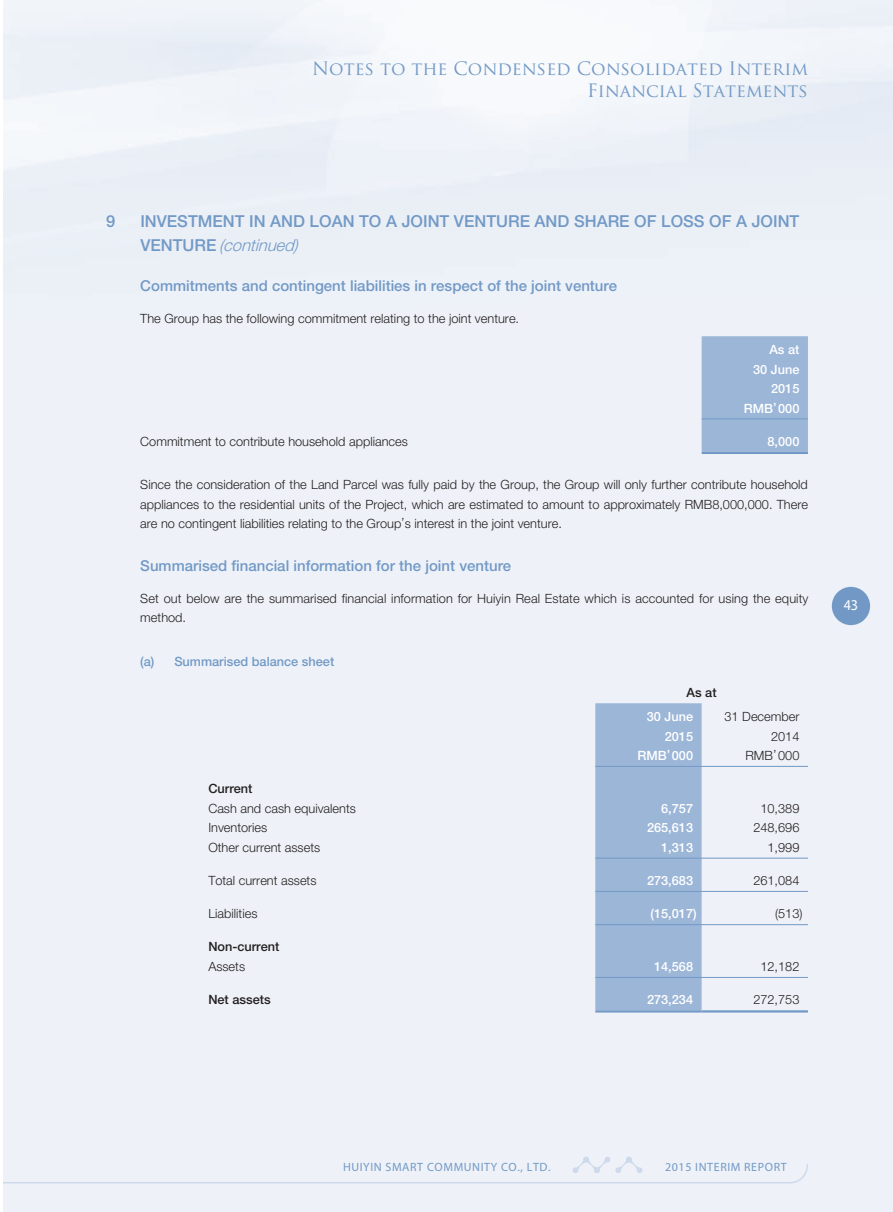
<style>
.page{position:relative;width:893px;height:1212px;background:#fff}
.page>*{position:absolute;margin:0;border:0;box-sizing:border-box;transform-origin:0 0}
.t1{font:18px/21.8px "Trajan Pro";color:#7299c6;text-align:right}
._3__標題{font:500 16.5px "Helvetica Neue LT Std";color:#7299c6}
._3__標題-2{font:italic 300 16.5px "Helvetica Neue LT Std";color:#7299c6}
._4__副標題{font:500 15px "Helvetica Neue LT Std";color:#7299c6}
.t2{font:15px "Myriad Pro";color:#fff;scale:.95 1}
._1__內文{font:300 12.75px/19.5px "Helvetica Neue LT Std";color:#231f20;text-align:justify}
._1__內文-2{font:500 12.75px "Helvetica Neue LT Std";color:#fff}
._1__內文-3{font:500 12.75px "Helvetica Neue LT Std";color:#231f20}
._5__副副標題{font:500 12.75px "Helvetica Neue LT Std";color:#7299c6}
.t3{font:12px "Myriad Pro";letter-spacing:.05em;color:#7299c6}
.s1{font-weight:500;font-style:normal}
</style>
<div class="page">
<div style="left:832px;top:587px;width:38px;height:38px;background:#7299c6;border-radius:50%"></div>
<svg style="left:3px;top:1156px;width:806px;height:28px;background:#ebf0f7"></svg>
<div style="left:702px;top:336px;width:106px;height:116px;background:#9cb6d8"></div>
<hr style="left:702px;top:418px;width:106px;height:1px;background:#7299c6">
<hr style="left:702px;top:452px;width:106px;height:2px;background:#7299c6">
<div style="left:595px;top:703px;width:107px;height:307px;background:#9cb6d8"></div>
<hr style="left:595px;top:766px;width:107px;height:1px;background:#7299c6">
<hr style="left:702px;top:766px;width:106px;height:1px;background:#7299c6">
<hr style="left:595px;top:858px;width:107px;height:1px;background:#7299c6">
<hr style="left:702px;top:858px;width:106px;height:1px;background:#7299c6">
<hr style="left:595px;top:891px;width:107px;height:1px;background:#7299c6">
<hr style="left:702px;top:891px;width:106px;height:1px;background:#7299c6">
<hr style="left:595px;top:924px;width:107px;height:1px;background:#7299c6">
<hr style="left:702px;top:924px;width:106px;height:1px;background:#7299c6">
<hr style="left:595px;top:977px;width:107px;height:1px;background:#7299c6">
<hr style="left:702px;top:977px;width:106px;height:1px;background:#7299c6">
<hr style="left:595px;top:1010px;width:107px;height:2px;background:#7299c6">
<hr style="left:702px;top:1010px;width:106px;height:2px;background:#7299c6">
<h1 class="t1" style="left:312px;top:58px;width:497px">Notes to the Condensed Consolidated Interim<br>Financial Statements</h1>
<p class="_3__標題" style="left:106px;top:212px;width:11px">9</p>
<p class="_3__標題" style="left:140px;top:212px;width:660px">INVESTMENT IN AND LOAN TO A JOINT VENTURE AND SHARE OF LOSS OF A JOINT</p>
<p class="_3__標題-2" style="left:140px;top:235px;width:160px"><span class="s1">V E N T U R E</span> (continued)</p>
<p class="_4__副標題" style="left:140px;top:277px;width:478px">Commitments and contingent liabilities in respect of the joint venture</p>
<p class="_1__內文" style="left:140px;top:308px;width:380px">The Group has the following commitment relating to the joint venture.</p>
<p class="_1__內文-2" style="left:769px;top:342px;width:32px">As at</p>
<p class="_1__內文-2" style="left:753px;top:361px;width:48px">30 June</p>
<p class="_1__內文-2" style="left:771px;top:381px;width:30px">2015</p>
<p class="_1__內文-2" style="left:744px;top:400px;width:57px">RMB’000</p>
<p class="_1__內文" style="left:140px;top:431px;width:269px">Commitment to contribute household appliances</p>
<p class="_1__內文-2" style="left:767px;top:433px;width:33px">8,000</p>
<p class="_1__內文" style="left:140px;top:474px;width:669px">Since the consideration of the Land Parcel was fully paid by the Group, the Group will only further contribute household appliances to the residential units of the Project, which are estimated to amount to approximately RMB8,000,000. There are no contingent liabilities relating to the Group’s interest in the joint venture.</p>
<p class="_4__副標題" style="left:140px;top:557px;width:372px">Summarised financial information for the joint venture</p>
<p class="_1__內文" style="left:140px;top:588px;width:670px">Set out below are the summarised financial information for Huiyin Real Estate which is accounted for using the equity method.</p>
<p class="_5__副副標題" style="left:140px;top:653px;width:195px">(a) Summarised balance sheet</p>
<p class="_1__內文-3" style="left:687px;top:685px;width:32px">As at</p>
<p class="_1__內文-2" style="left:647px;top:709px;width:48px">30 June</p>
<p class="_1__內文-2" style="left:665px;top:728px;width:30px">2015</p>
<p class="_1__內文" style="left:724px;top:706px;width:76px">31 December</p>
<p class="_1__內文" style="left:771px;top:726px;width:30px">2014</p>
<p class="_1__內文-2" style="left:637px;top:748px;width:57px">RMB’000</p>
<p class="_1__內文" style="left:745px;top:745px;width:56px">RMB’000</p>
<p class="_1__內文-3" style="left:208px;top:781px;width:46px">Current</p>
<p class="_1__內文" style="left:208px;top:798px;width:149px">Cash and cash equivalents</p>
<p class="_1__內文-2" style="left:661px;top:800px;width:33px">6,757</p>
<p class="_1__內文" style="left:760px;top:798px;width:40px">10,389</p>
<p class="_1__內文" style="left:208px;top:817px;width:61px">Inventories</p>
<p class="_1__內文-2" style="left:647px;top:820px;width:48px">265,613</p>
<p class="_1__內文" style="left:753px;top:817px;width:48px">248,696</p>
<p class="_1__內文" style="left:208px;top:837px;width:113px">Other current assets</p>
<p class="_1__內文-2" style="left:661px;top:839px;width:33px">1,313</p>
<p class="_1__內文" style="left:767px;top:837px;width:33px">1,999</p>
<p class="_1__內文" style="left:208px;top:870px;width:110px">Total current assets</p>
<p class="_1__內文-2" style="left:647px;top:873px;width:48px">273,683</p>
<p class="_1__內文" style="left:753px;top:870px;width:48px">261,084</p>
<p class="_1__內文" style="left:208px;top:903px;width:51px">Liabilities</p>
<p class="_1__內文-2" style="left:651px;top:906px;width:48px">(15,017)</p>
<p class="_1__內文" style="left:775px;top:903px;width:29px">(513)</p>
<p class="_1__內文-3" style="left:208px;top:939px;width:73px">Non-current</p>
<p class="_1__內文" style="left:208px;top:956px;width:38px">Assets</p>
<p class="_1__內文-2" style="left:654px;top:959px;width:40px">14,568</p>
<p class="_1__內文" style="left:760px;top:956px;width:40px">12,182</p>
<p class="_1__內文-3" style="left:208px;top:992px;width:64px">Net assets</p>
<p class="_1__內文-2" style="left:647px;top:992px;width:48px">273,234</p>
<p class="_1__內文" style="left:753px;top:989px;width:48px">272,753</p>
<p class="t2" style="left:844px;top:596px;width:17px">43</p>
<p class="t3" style="left:343px;top:1160px;width:209px">HUIYIN SMART COMMUNITY CO., LTD.</p>
<p class="t3" style="left:665px;top:1160px;width:123px">2015 INTERIM REPORT</p>
</div>
